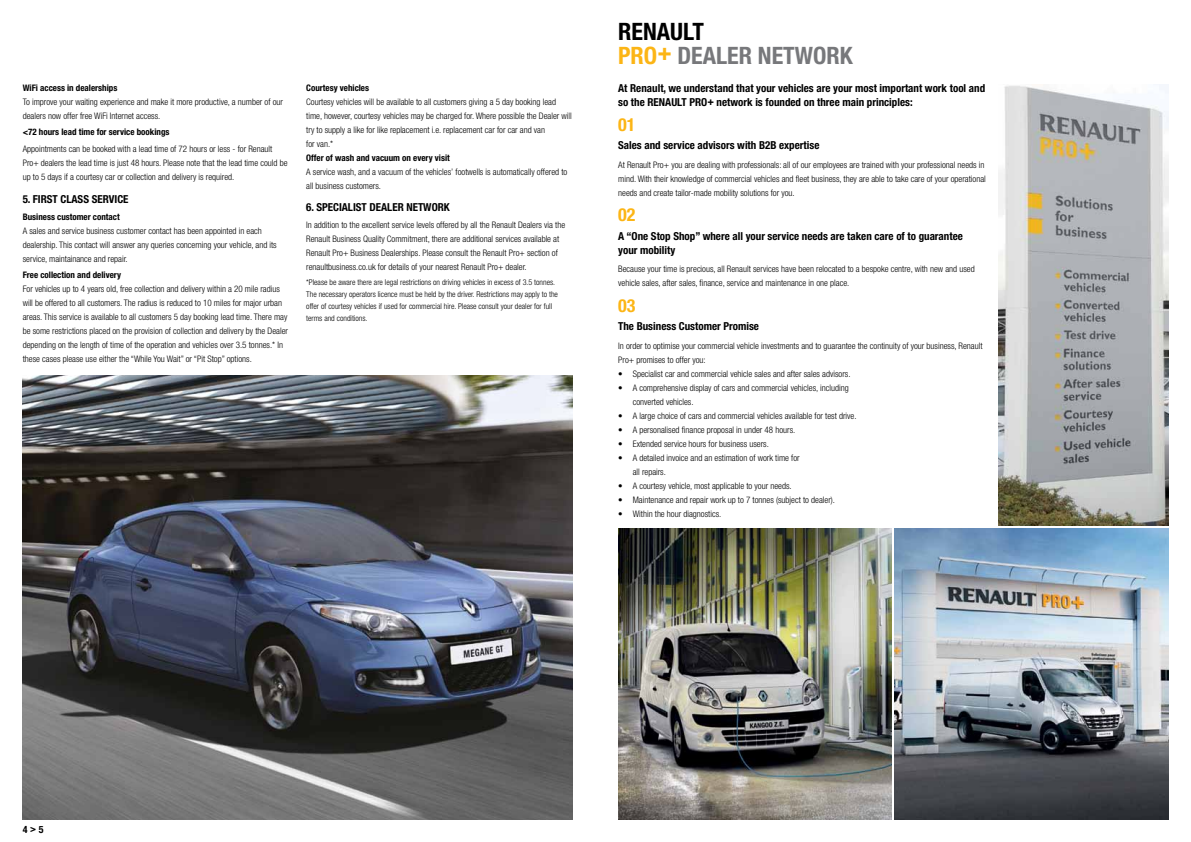
<style>
.page{position:relative;width:1191px;height:842px;background:#fff}
.page>*{position:absolute;margin:0;border:0;box-sizing:border-box;transform-origin:0 0}
.t1{font:700 condensed 24px/24px "Helvetica Neue LT Std";color:#77787b}
.t2{font:700 condensed 18px "Helvetica Neue LT Std";color:#fcb515}
.t3{font:700 condensed 11px/14px "Helvetica Neue LT Std";color:#000}
.t4{font:700 condensed 10px "Helvetica Neue LT Std";color:#000}
.t5{font:300 condensed 9px/14px "Helvetica Neue LT Std";color:#000}
.t6{font:700 condensed 9px "Helvetica Neue LT Std";color:#000}
.t7{font:300 condensed 8px/12px "Helvetica Neue LT Std";color:#000}
.s1{color:#000}
.s2{color:#fcb515}
</style>
<div class="page">
<img style="left:23px;top:375px;width:550px;height:444px">
<img style="left:894px;top:528px;width:274px;height:291px">
<img style="left:618px;top:528px;width:273px;height:291px">
<img style="left:998px;top:84px;width:170px;height:441px">
<p class="t6" style="left:23px;top:82px;width:96px">WiFi access in dealerships</p>
<p class="t5" style="left:23px;top:94px;width:262px">To improve your waiting experience and make it more productive, a number of our dealers now offer free WiFi Internet access.</p>
<p class="t6" style="left:23px;top:127px;width:148px">&lt;72 hours lead time for service bookings</p>
<p class="t5" style="left:23px;top:142px;width:266px">Appointments can be booked with a lead time of 72 hours or less - for Renault<br>Pro+ dealers the lead time is just 48 hours. Please note that the lead time could be up to 5 days if a courtesy car or collection and delivery is required.</p>
<p class="t3" style="left:23px;top:192px;width:107px">5. FIRST CLASS SERVICE</p>
<p class="t6" style="left:23px;top:211px;width:99px">Business customer contact</p>
<p class="t5" style="left:23px;top:223px;width:256px">A sales and service business customer contact has been appointed in each dealership. This contact will answer any queries concerning your vehicle, and its service, maintainance and repair.</p>
<p class="t6" style="left:23px;top:270px;width:100px">Free collection and delivery</p>
<p class="t5" style="left:23px;top:282px;width:267px">For vehicles up to 4 years old, free collection and delivery within a 20 mile radius will be offered to all customers. The radius is reduced to 10 miles for major urban areas. This service is available to all customers 5 day booking lead time. There may be some restrictions placed on the provision of collection and delivery by the Dealer depending on the length of time of the operation and vehicles over 3.5 tonnes.* In these cases please use either the “While You Wait” or “Pit Stop” options.</p>
<p class="t6" style="left:306px;top:82px;width:64px">Courtesy vehicles</p>
<p class="t5" style="left:306px;top:94px;width:267px">Courtesy vehicles will be available to all customers giving a 5 day booking lead time, however, courtesy vehicles may be charged for. Where possible the Dealer will try to supply a like for like replacement i.e. replacement car for car and van<br>for van.*</p>
<p class="t6" style="left:306px;top:152px;width:145px">Offer of wash and vacuum on every visit</p>
<p class="t5" style="left:306px;top:164px;width:263px">A service wash, and a vacuum of the vehicles’ footwells is automatically offered to all business customers.</p>
<p class="t3" style="left:306px;top:200px;width:145px">6. SPECIALIST DEALER NETWORK</p>
<p class="t5" style="left:306px;top:218px;width:260px">In addition to the excellent service levels offered by all the Renault Dealers via the Renault Business Quality Commitment, there are additional services available at Renault Pro+ Business Dealerships. Please consult the Renault Pro+ section of renaultbusiness.co.uk for details of your nearest Renault Pro+ dealer.</p>
<p class="t7" style="left:306px;top:276px;width:253px">*Please be aware there are legal restrictions on driving vehicles in excess of 3.5 tonnes.<br>The necessary operators licence must be held by the driver. Restrictions may apply to the offer of courtesy vehicles if used for commercial hire. Please consult your dealer for full terms and conditions.</p>
<h1 class="t1" style="left:618px;top:19px;width:236px"><span class="s1">RENAULT<br></span><span class="s2">PRO</span><sup>+</sup> DEALER NETWORK</h1>
<p class="t3" style="left:618px;top:81px;width:368px">At Renault, we understand that your vehicles are your most important work tool and so the RENAULT PRO+ network is founded on three main principles:</p>
<h2 class="t2" style="left:618px;top:114px;width:19px">01</h2>
<p class="t3" style="left:618px;top:138px;width:203px">Sales and service advisors with B2B expertise</p>
<p class="t5" style="left:618px;top:158px;width:369px">At Renault Pro+ you are dealing with professionals: all of our employees are trained with your professional needs in mind. With their knowledge of commercial vehicles and fleet business, they are able to take care of your operational needs and create tailor-made mobility solutions for you.</p>
<h2 class="t2" style="left:618px;top:204px;width:19px">02</h2>
<p class="t3" style="left:618px;top:229px;width:346px">A “One Stop Shop” where all your service needs are taken care of to guarantee your mobility</p>
<p class="t5" style="left:618px;top:262px;width:358px">Because your time is precious, all Renault services have been relocated to a bespoke centre, with new and used vehicle sales, after sales, finance, service and maintenance in one place.</p>
<h2 class="t2" style="left:618px;top:294px;width:19px">03</h2>
<p class="t3" style="left:618px;top:319px;width:142px">The Business Customer Promise</p>
<p class="t5" style="left:618px;top:338px;width:366px">In order to optimise your commercial vehicle investments and to guarantee the continuity of your business, Renault<br>Pro+ promises to offer you:</p>
<p class="t5" style="left:618px;top:367px;width:234px">• Specialist car and commercial vehicle sales and after sales advisors.</p>
<p class="t5" style="left:632px;top:381px;width:218px;text-indent:-14px">• A comprehensive display of cars and commercial vehicles, including converted vehicles.</p>
<p class="t5" style="left:618px;top:409px;width:240px">• A large choice of cars and commercial vehicles available for test drive.</p>
<p class="t5" style="left:618px;top:423px;width:179px">• A personalised finance proposal in under 48 hours.</p>
<p class="t5" style="left:618px;top:437px;width:152px">• Extended service hours for business users.</p>
<p class="t5" style="left:632px;top:451px;width:169px;text-indent:-14px">• A detailed invoice and an estimation of work time for all repairs.</p>
<p class="t5" style="left:618px;top:479px;width:175px">• A courtesy vehicle, most applicable to your needs.</p>
<p class="t5" style="left:618px;top:493px;width:218px">• Maintenance and repair work up to 7 tonnes (subject to dealer).</p>
<p class="t5" style="left:618px;top:507px;width:105px">• Within the hour diagnostics.</p>
<p class="t4" style="left:23px;top:823px;width:22px">4 &gt; 5</p>
</div>
